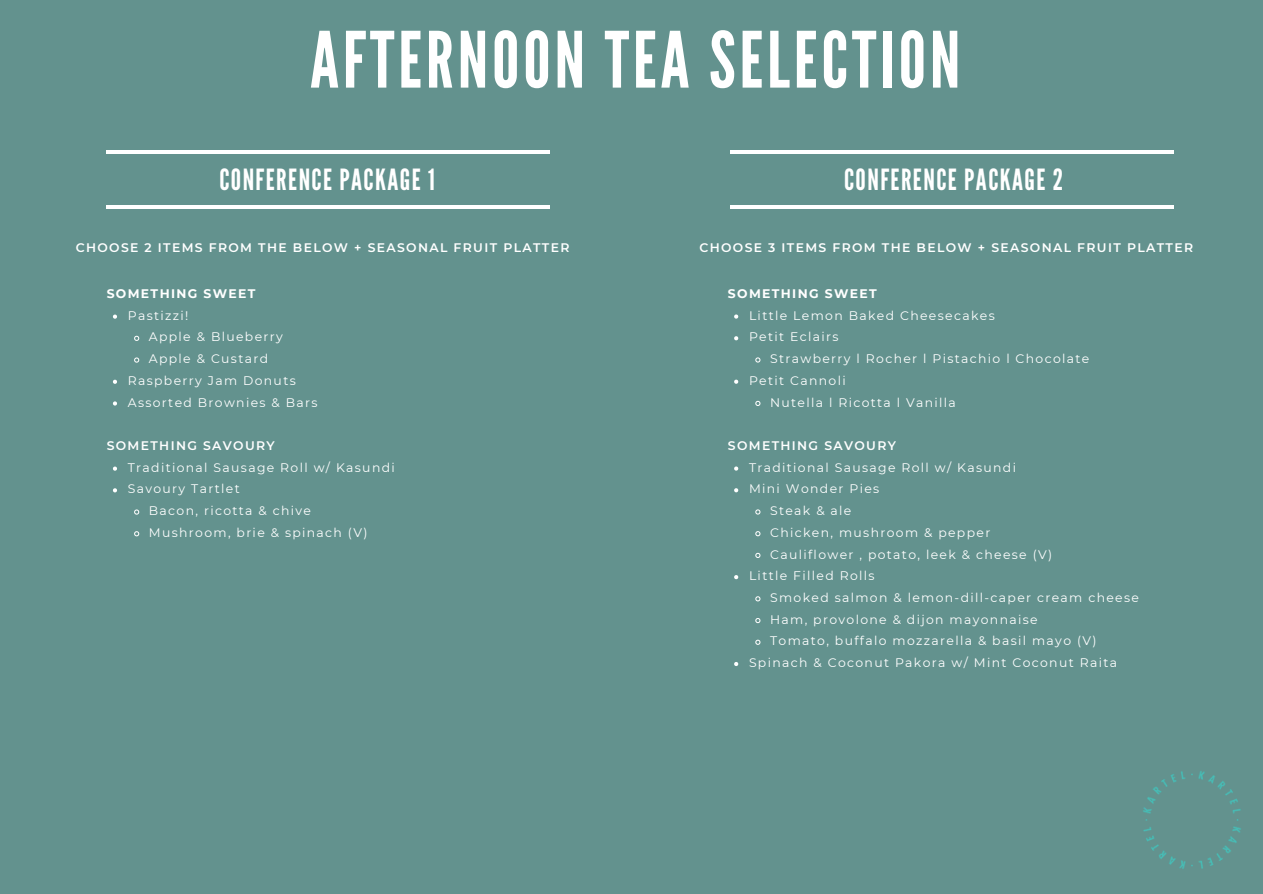
<style>
.page{position:relative;width:1263px;height:894px;background:#fff}
.page>*{position:absolute;margin:0;border:0;box-sizing:border-box;transform-origin:0 0}
.t1{font:77.25px "League Gothic";letter-spacing:.05em;color:#fff}
.t2{font:29.1px "League Gothic";letter-spacing:.05em;color:#fff}
.t3{font:12.45px "Montserrat";letter-spacing:.11em;color:#fff}
.t4{font:600 12.45px "Montserrat";letter-spacing:.11em;color:#fff}
.t5{font:700 12.45px "Montserrat";letter-spacing:.11em;color:#fff}
</style>
<div class="page">
<div style="left:0;top:0;width:1263px;height:893px;background:#63928e"></div>
<hr style="left:107px;top:150px;width:443px;height:4px;background:#fff">
<hr style="left:107px;top:205px;width:443px;height:4px;background:#fff">
<hr style="left:730px;top:150px;width:444px;height:4px;background:#fff">
<hr style="left:730px;top:205px;width:444px;height:4px;background:#fff">
<svg style="left:113px;top:314px;width:4px;height:4px"></svg>
<svg style="left:134px;top:335px;width:6px;height:6px"></svg>
<svg style="left:134px;top:357px;width:6px;height:6px"></svg>
<svg style="left:113px;top:379px;width:4px;height:5px"></svg>
<svg style="left:113px;top:401px;width:4px;height:4px"></svg>
<svg style="left:113px;top:466px;width:4px;height:4px"></svg>
<svg style="left:113px;top:488px;width:4px;height:4px"></svg>
<svg style="left:134px;top:509px;width:6px;height:6px"></svg>
<svg style="left:134px;top:531px;width:6px;height:6px"></svg>
<svg style="left:734px;top:314px;width:4px;height:4px"></svg>
<svg style="left:734px;top:336px;width:4px;height:4px"></svg>
<svg style="left:755px;top:357px;width:6px;height:6px"></svg>
<svg style="left:734px;top:379px;width:4px;height:4px"></svg>
<svg style="left:755px;top:400px;width:6px;height:6px"></svg>
<svg style="left:734px;top:466px;width:4px;height:4px"></svg>
<svg style="left:734px;top:488px;width:4px;height:4px"></svg>
<svg style="left:755px;top:509px;width:6px;height:6px"></svg>
<svg style="left:755px;top:531px;width:6px;height:6px"></svg>
<svg style="left:755px;top:552px;width:6px;height:6px"></svg>
<svg style="left:734px;top:575px;width:4px;height:4px"></svg>
<svg style="left:755px;top:596px;width:6px;height:6px"></svg>
<svg style="left:755px;top:618px;width:6px;height:5px"></svg>
<svg style="left:755px;top:639px;width:6px;height:6px"></svg>
<svg style="left:734px;top:662px;width:4px;height:4px"></svg>
<img style="left:1143px;top:771px;width:98px;height:97px">
<p class="t1" style="left:310px;top:15px;width:652px">AFTERNOON TEA SELECTION</p>
<p class="t2" style="left:219px;top:163px;width:217px">CONFERENCE PACKAGE 1</p>
<p class="t2" style="left:844px;top:163px;width:221px">CONFERENCE PACKAGE 2</p>
<p class="t4" style="left:76px;top:239px;width:495px">CHOOSE 2 ITEMS FROM THE BELOW + SEASONAL FRUIT PLATTER</p>
<p class="t4" style="left:699px;top:239px;width:495px">CHOOSE 3 ITEMS FROM THE BELOW + SEASONAL FRUIT PLATTER</p>
<p class="t5" style="left:728px;top:286px;width:150px">SOMETHING SWEET</p>
<p class="t3" style="left:749px;top:307px;width:247px">Little Lemon Baked Cheesecakes</p>
<p class="t3" style="left:749px;top:329px;width:91px">Petit Eclairs</p>
<p class="t3" style="left:770px;top:351px;width:321px">Strawberry l Rocher l Pistachio l Chocolate</p>
<p class="t3" style="left:749px;top:372px;width:98px">Petit Cannoli</p>
<p class="t3" style="left:770px;top:394px;width:187px">Nutella l Ricotta l Vanilla</p>
<p class="t4" style="left:728px;top:438px;width:170px">SOMETHING SAVOURY</p>
<p class="t3" style="left:749px;top:459px;width:269px">Traditional Sausage Roll w/ Kasundi</p>
<p class="t3" style="left:749px;top:481px;width:132px">Mini Wonder Pies</p>
<p class="t3" style="left:770px;top:503px;width:83px">Steak &amp; ale</p>
<p class="t3" style="left:770px;top:524px;width:222px">Chicken, mushroom &amp; pepper</p>
<p class="t3" style="left:770px;top:546px;width:284px">Cauliflower , potato, leek &amp; cheese (V)</p>
<p class="t3" style="left:749px;top:568px;width:127px">Little Filled Rolls</p>
<p class="t3" style="left:770px;top:589px;width:370px">Smoked salmon &amp; lemon-dill-caper cream cheese</p>
<p class="t3" style="left:770px;top:611px;width:269px">Ham, provolone &amp; dijon mayonnaise</p>
<p class="t3" style="left:770px;top:633px;width:328px">Tomato, buffalo mozzarella &amp; basil mayo (V)</p>
<p class="t3" style="left:749px;top:654px;width:370px">Spinach &amp; Coconut Pakora w/ Mint Coconut Raita</p>
<p class="t5" style="left:107px;top:286px;width:150px">SOMETHING SWEET</p>
<p class="t3" style="left:128px;top:307px;width:62px">Pastizzi!</p>
<p class="t3" style="left:149px;top:329px;width:136px">Apple &amp; Blueberry</p>
<p class="t3" style="left:149px;top:351px;width:121px">Apple &amp; Custard</p>
<p class="t3" style="left:128px;top:373px;width:170px">Raspberry Jam Donuts</p>
<p class="t3" style="left:128px;top:394px;width:191px">Assorted Brownies &amp; Bars</p>
<p class="t4" style="left:107px;top:438px;width:170px">SOMETHING SAVOURY</p>
<p class="t3" style="left:128px;top:459px;width:269px">Traditional Sausage Roll w/ Kasundi</p>
<p class="t3" style="left:128px;top:481px;width:113px">Savoury Tartlet</p>
<p class="t3" style="left:149px;top:503px;width:164px">Bacon, ricotta &amp; chive</p>
<p class="t3" style="left:149px;top:524px;width:220px">Mushroom, brie &amp; spinach (V)</p>
</div>
